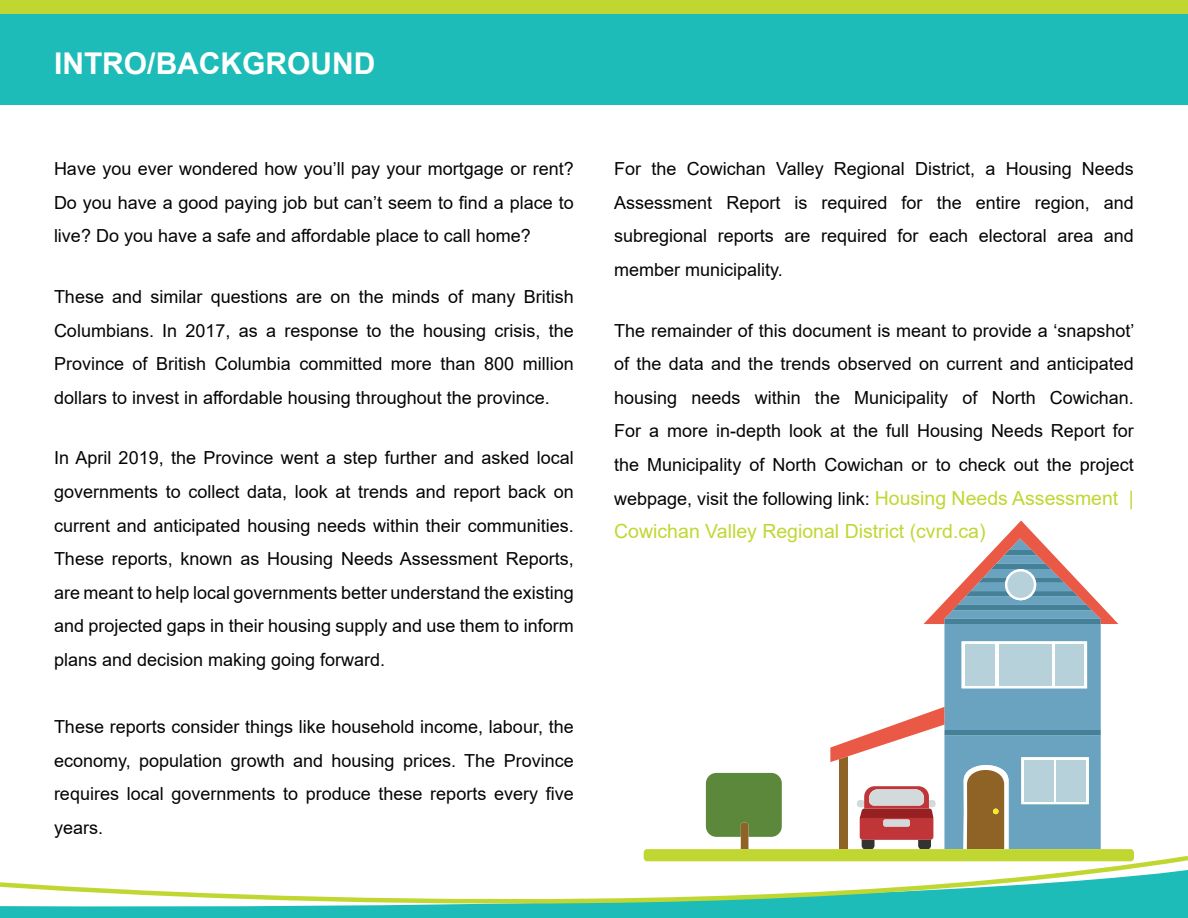
<style>
.page{position:relative;width:1188px;height:918px;background:#fff}
.page>*{position:absolute;margin:0;border:0;box-sizing:border-box;transform-origin:0 0}
.t1{font:700 30px "Arial";color:#fff}
.Theme_Intro{font:19.5px "Arial";color:#c1d733}
.Theme_Intro-2{font:18px/33.6px "Arial";color:#040503;text-align:justify}
.s1{font-size:19.5px;color:#c1d733}
</style>
<div class="page">
<svg style="left:0;top:853px;width:1188px;height:65px"></svg>
<div style="left:0;top:0;width:1188px;height:105px;background:#1dbcb8"></div>
<div style="left:0;top:0;width:1188px;height:14px;background:#c1d731"></div>
<svg style="left:644px;top:520px;width:490px;height:341px"></svg>
<p class="t1" style="left:54px;top:43px;width:323px">INTRO/BACKGROUND</p>
<p class="Theme_Intro-2" style="left:54px;top:152px;width:521px">Have you ever wondered how you’ll pay your mortgage or rent?<br>Do you have a good paying job but can’t seem to find a place to live? Do you have a safe and affordable place to call home?</p>
<p class="Theme_Intro-2" style="left:54px;top:280px;width:521px">These and similar questions are on the minds of many British Columbians. In 2017, as a response to the housing crisis, the Province of British Columbia committed more than 800 million dollars to invest in affordable housing throughout the province.</p>
<p class="Theme_Intro-2" style="left:54px;top:441px;width:521px;text-align:left">In April 2019, the Province went a step further and asked local governments to collect data, look at trends and report back on current and anticipated housing needs within their communities.<br>These reports, known as Housing Needs Assessment Reports, are meant to help local governments better understand the existing and projected gaps in their housing supply and use them to inform plans and decision making going forward.</p>
<p class="Theme_Intro-2" style="left:54px;top:710px;width:521px">These reports consider things like household income, labour, the economy, population growth and housing prices. The Province requires local governments to produce these reports every five years.</p>
<p class="Theme_Intro-2" style="left:614px;top:152px;width:521px">For the Cowichan Valley Regional District, a Housing Needs Assessment Report is required for the entire region, and subregional reports are required for each electoral area and member municipality.</p>
<p class="Theme_Intro-2" style="left:614px;top:313px;width:522px;text-align:left">The remainder of this document is meant to provide a ‘snapshot’ of the data and the trends observed on current and anticipated housing needs within the Municipality of North Cowichan.<br>For a more in-depth look at the full Housing Needs Report for the Municipality of North Cowichan or to check out the project webpage, visit the following link: <span class="s1">Housing Needs Assessment |</span></p>
<p class="Theme_Intro" style="left:614px;top:518px;width:373px">Cowichan Valley Regional District (cvrd. ca)</p>
</div>
